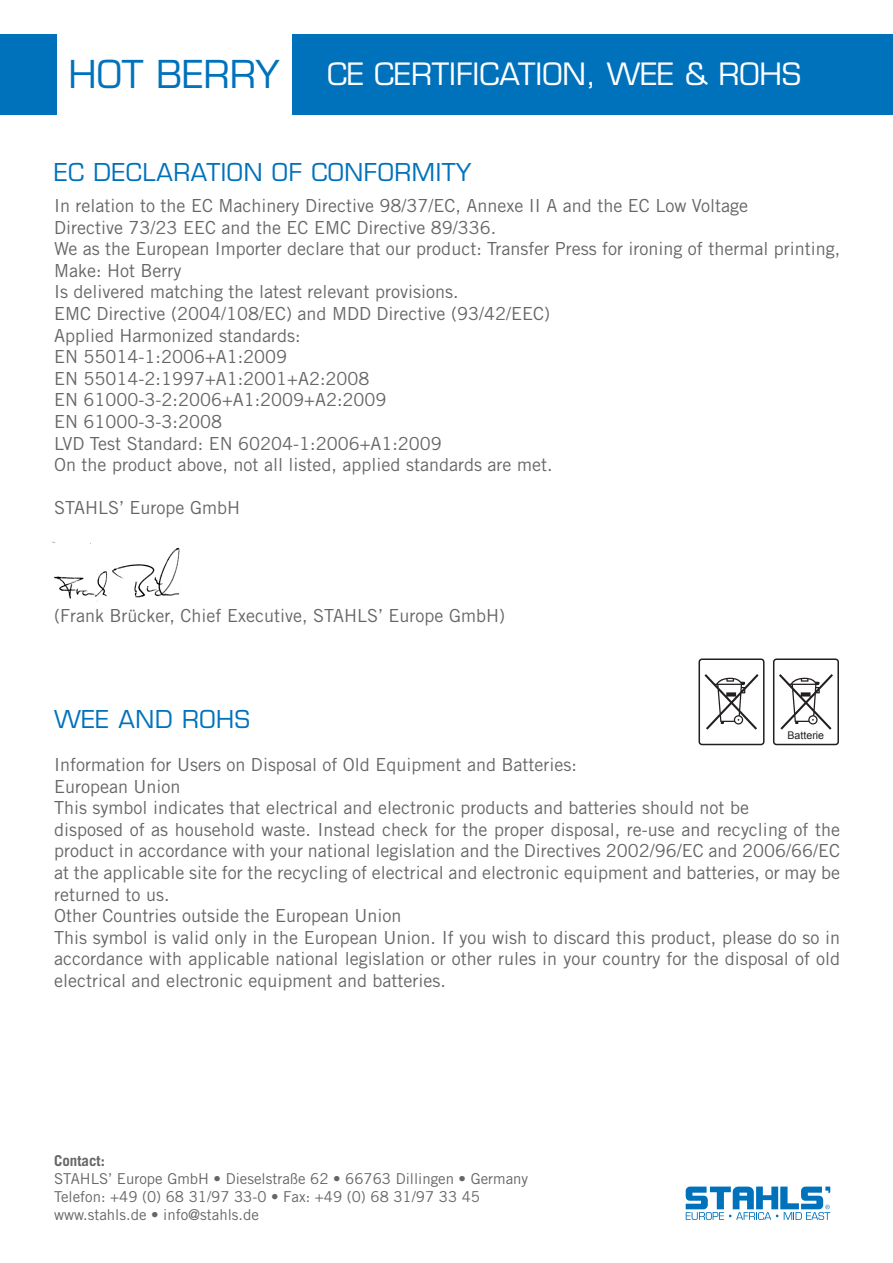
<style>
.page{position:relative;width:893px;height:1263px;background:#fff}
.page>*{position:absolute;margin:0;border:0;box-sizing:border-box;transform-origin:0 0}
.t1{font:37.5px "Eurostile LT Std";color:#0072bc}
.t2{font:30px "Eurostile LT Std";color:#fff}
.t3{font:24px "Eurostile LT Std";letter-spacing:.025em;color:#0072bc}
.Body_Copy{font:18px/21.6px "Trade Gothic LT Std";color:#666;text-align:justify}
.t4{font:15px/18px "Trade Gothic LT Std";color:#666}
.t5{font:700 15px "Trade Gothic LT Std";color:#666}
.t6{font:10.65px "Arial";color:#231f20}
</style>
<div class="page">
<div style="left:0;top:34px;width:893px;height:80px;background:#0072bc"></div>
<div style="left:57px;top:34px;width:234px;height:80px;background:#fff"></div>
<svg style="left:686px;top:1186px;width:144px;height:34px"></svg>
<img style="left:51px;top:541px;width:129px;height:61px">
<svg style="left:698px;top:658px;width:66px;height:87px"></svg>
<svg style="left:773px;top:658px;width:66px;height:87px"></svg>
<h1 class="t1" style="left:69px;top:52px;width:213px">HOT BERRY</h1>
<p class="t2" style="left:327px;top:56px;width:475px">CE CERTIFICATION, WEE &amp; ROHS</p>
<p class="t3" style="left:54px;top:158px;width:419px">EC DECLARATION OF CONFORMITY</p>
<p class="Body_Copy" style="left:54px;top:195px;width:696px">In relation to the EC Machinery Directive 98/37/EC, Annexe II A and the EC Low Voltage</p>
<p class="Body_Copy" style="left:54px;top:216px;width:444px">Directive 73/23 EEC and the EC EMC Directive 89/336.</p>
<p class="Body_Copy" style="left:54px;top:238px;width:788px">We as the European Importer declare that our product: Transfer Press for ironing of thermal printing,<br>Make: Hot Berry</p>
<p class="Body_Copy" style="left:54px;top:281px;width:406px">Is delivered matching the latest relevant provisions.</p>
<p class="Body_Copy" style="left:54px;top:303px;width:497px">EMC Directive (2004/108/EC) and MDD Directive (93/42/EEC)</p>
<p class="Body_Copy" style="left:54px;top:324px;width:248px">Applied Harmonized standards:</p>
<p class="Body_Copy" style="left:54px;top:346px;width:235px">EN 55014-1:2006+A1:2009</p>
<p class="Body_Copy" style="left:54px;top:367px;width:317px">EN 55014-2:1997+A1:2001+A2:2008</p>
<p class="Body_Copy" style="left:54px;top:389px;width:334px">EN 61000-3-2:2006+A1:2009+A2:2009</p>
<p class="Body_Copy" style="left:54px;top:411px;width:169px">EN 61000-3-3:2008</p>
<p class="Body_Copy" style="left:54px;top:432px;width:389px">LVD Test Standard: EN 60204-1:2006+A1:2009</p>
<p class="Body_Copy" style="left:54px;top:454px;width:500px">On the product above, not all listed, applied standards are met.</p>
<p class="Body_Copy" style="left:54px;top:497px;width:188px">STAHLS’ Europe GmbH</p>
<p class="Body_Copy" style="left:54px;top:605px;width:452px">(Frank Brücker, Chief Executive, STAHLS’ Europe GmbH)</p>
<p class="t3" style="left:54px;top:704px;width:197px">WEE AND ROHS</p>
<p class="t6" style="left:787px;top:728px;width:38px">Batterie</p>
<p class="Body_Copy" style="left:54px;top:753px;width:524px">Information for Users on Disposal of Old Equipment and Batteries:</p>
<p class="Body_Copy" style="left:54px;top:775px;width:128px">European Union</p>
<p class="Body_Copy" style="left:54px;top:797px;width:696px">This symbol indicates that electrical and electronic products and batteries should not be</p>
<p class="Body_Copy" style="left:54px;top:818px;width:788px">disposed of as household waste. Instead check for the proper disposal, re-use and recycling of the product in accordance with your national legislation and the Directives 2002/96/EC and 2006/66/EC at the applicable site for the recycling of electrical and electronic equipment and batteries, or may be</p>
<p class="Body_Copy" style="left:54px;top:883px;width:117px">returned to us.</p>
<p class="Body_Copy" style="left:54px;top:905px;width:349px">Other Countries outside the European Union</p>
<p class="Body_Copy" style="left:54px;top:926px;width:788px">This symbol is valid only in the European Union. If you wish to discard this product, please do so in accordance with applicable national legislation or other rules in your country for the disposal of old electrical and electronic equipment and batteries.</p>
<p class="t5" style="left:54px;top:1152px;width:52px">Contact:</p>
<p class="t4" style="left:54px;top:1170px;width:476px">STAHLS’ Europe GmbH • Dieselstraße 62 • 66763 Dillingen • Germany<br>Telefon: +49 (0) 68 31/97 33-0 • Fax: +49 (0) 68 31/97 33 45 www.stahls.de • info@stahls.de</p>
</div>
